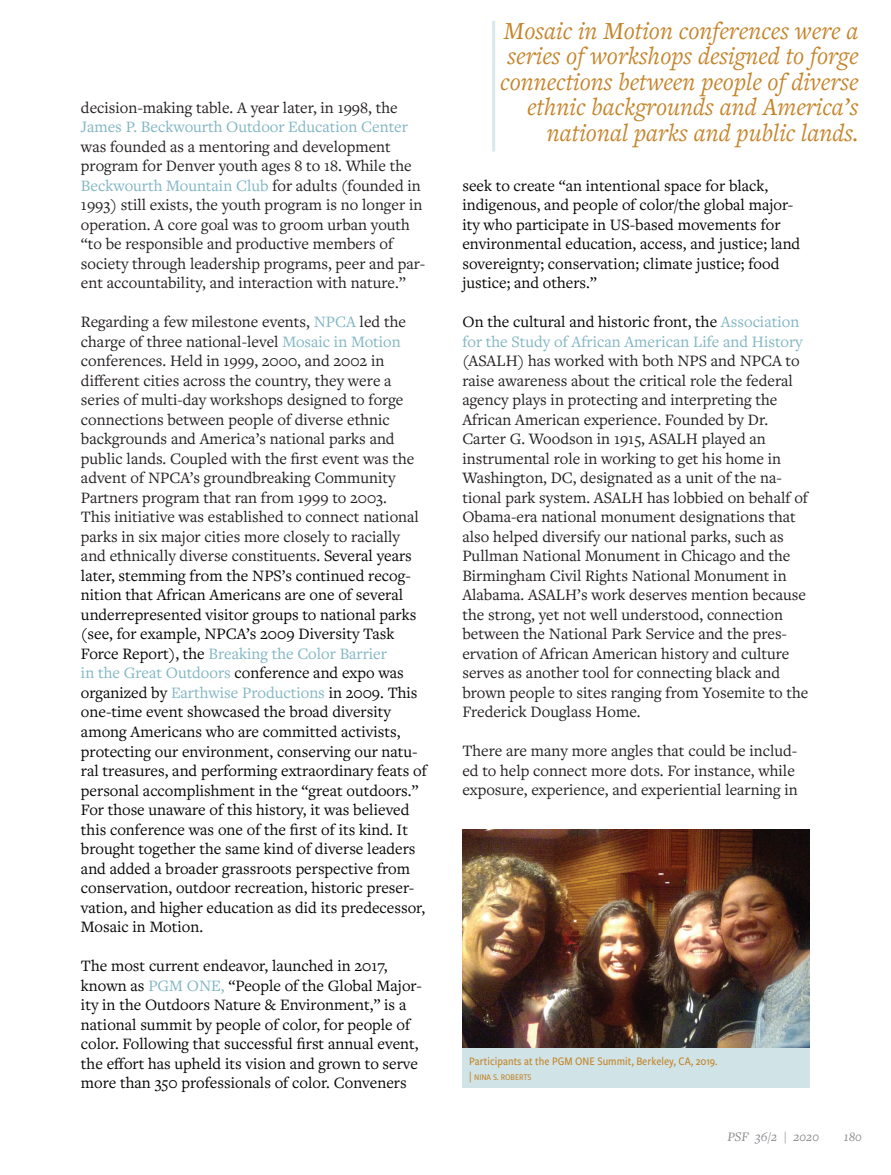
<style>
.page{position:relative;width:891px;height:1175px;background:#fff}
.page>*{position:absolute;margin:0;border:0;box-sizing:border-box;transform-origin:0 0}
.t1{font:italic 25.5px/25.5px "Freight Text Pro";color:#c4842a;text-align:right}
.t2{font:16.5px/19.5px "Freight Text Pro";color:#040503}
.t3{font:16.5px/19.5px "Freight Text Pro";color:#231f20}
.t4{font:16.5px/19.5px "Freight Text Pro";color:#80b5c3}
.t5{font:italic 13.5px "Freight Text Pro";color:#898b8e}
.t6{font:500 12px "Freight Sans Cnd Pro";color:#c4842a}
.t7{font:500 9px "Freight Sans Cnd Pro";color:#c4842a}
.s1{color:#80b5c3}
.s2{color:#231f20}
.s3{color:#040503}
.s4{font-size:12px}
</style>
<div class="page">
<img style="left:462px;top:829px;width:348px;height:219px">
<div style="left:462px;top:1048px;width:348px;height:40px;background:#d0e4e8"></div>
<hr style="left:492px;top:21px;width:3px;height:131px;background:#80b5c3">
<p class="t3" style="left:81px;top:97px;width:318px">decision-making table. A year later, in 1998, the</p>
<p class="t4" style="left:81px;top:116px;width:328px">James P. Beckwourth Outdoor Education Center</p>
<p class="t3" style="left:81px;top:136px;width:346px">was founded as a mentoring and development program for Denver youth ages 8 to 18. While the <span class="s1">Beckwourth Mountain Club</span> for adults (founded in 1993) still exists, the youth program is no longer in operation. A core goal was to groom urban youth “to be responsible and productive members of society through leadership programs, peer and par&shy;ent accountability, and interaction with nature.”</p>
<p class="t2" style="left:81px;top:311px;width:347px"><span class="s2">Regarding a few milestone events,</span> <span class="s1">NPCA</span> <span class="s2">led the charge of three national-level</span> <span class="s1">Mosaic in Motion </span><span class="s2">conferences. Held in 1999, 2000, and 2002 in different cities across the country, they were a series of multi-day workshops designed to forge connections between people of diverse ethnic backgrounds and America’s national parks and public lands. Coupled with the first event was the advent of NPCA’s groundbreaking Community Partners program that ran from 1999 to 2003.<br>This initiative was established to connect national parks in six major cities more closely to racially and ethnically diverse constituents</span>. Several years later, stemming from the NPS’s continued recog&shy;nition that African Americans are one of several underrepresented visitor groups to national parks (see, for example, NPCA’s 2009 Diversity Task Force Report), the <span class="s1">Breaking the Color Barrier<br>in the Great Outdoors</span> conference and expo was organized by <span class="s1">Earthwise Productions</span> in 2009. This one-time event showcased the broad diversity among Americans who are committed activists, protecting our environment, conserving our natu&shy;ral treasures, and performing extraordinary feats of personal accomplishment in the “great outdoors.” For those unaware of this history, it was believed this conference was one of the first of its kind. It brought together the same kind of diverse leaders and added a broader grassroots perspective from conservation, outdoor recreation, historic preser&shy;vation, and higher education as did its predecessor, Mosaic in Motion.</p>
<p class="t2" style="left:81px;top:955px;width:342px">The most current endeavor, launched in 2017, known as <span class="s1">PGM ONE,</span> “People of the Global Major&shy;ity in the Outdoors Nature &amp; Environment,” is a national summit by people of color, for people of color. Following that successful first annual event, the effort has upheld its vision and grown to serve more than 350 professionals of color. Conveners</p>
<h1 class="t1" style="left:500px;top:17px;width:360px">Mosaic in Motion conferences were a series of workshops designed to forge connections between people of diverse ethnic backgrounds and America’s national parks and public lands.</h1>
<p class="t2" style="left:462px;top:175px;width:339px">seek to create “an intentional space for black, indigenous, and people of color/the global major&shy;ity who participate in US-based movements for environmental education, access, and justice; land sovereignty; conservation; climate justice; food justice; and others.”</p>
<p class="t4" style="left:462px;top:311px;width:342px"><span class="s3">On the cultural and historic front, the</span> Association for the Study of African American Life and History</p>
<p class="t3" style="left:462px;top:350px;width:348px">(ASALH) has worked with both NPS and NPCA to raise awareness about the critical role the federal agency plays in protecting and interpreting the African American experience. Founded by Dr.<br>Carter G. Woodson in 1915, ASALH played an instrumental role in working to get his home in Washington, DC, designated as a unit of the na&shy;tional park system. ASALH has lobbied on behalf of Obama-era national monument designations that also helped diversify our national parks, such as Pullman National Monument in Chicago and the Birmingham Civil Rights National Monument in Alabama. ASALH’s work deserves mention because the strong, yet not well understood, connection between the National Park Service and the pres&shy;ervation of African American history and culture serves as another tool for connecting black and brown people to sites ranging from Yosemite to the Frederick Douglass Home.</p>
<p class="t3" style="left:462px;top:740px;width:337px">There are many more angles that could be includ&shy;ed to help connect more dots. For instance, while exposure, experience, and experiential learning in</p>
<p class="t6" style="left:469px;top:1052px;width:250px">Participants at the PGM ONE Summit, Berkeley, CA, 2019.</p>
<p class="t7" style="left:469px;top:1070px;width:64px"><span class="s4">|</span> NINA S. ROBERTS</p>
<p class="t5" style="left:727px;top:1128px;width:93px">PSF 36/2 | 2020</p>
<p class="t5" style="left:844px;top:1128px;width:20px">180</p>
</div>
